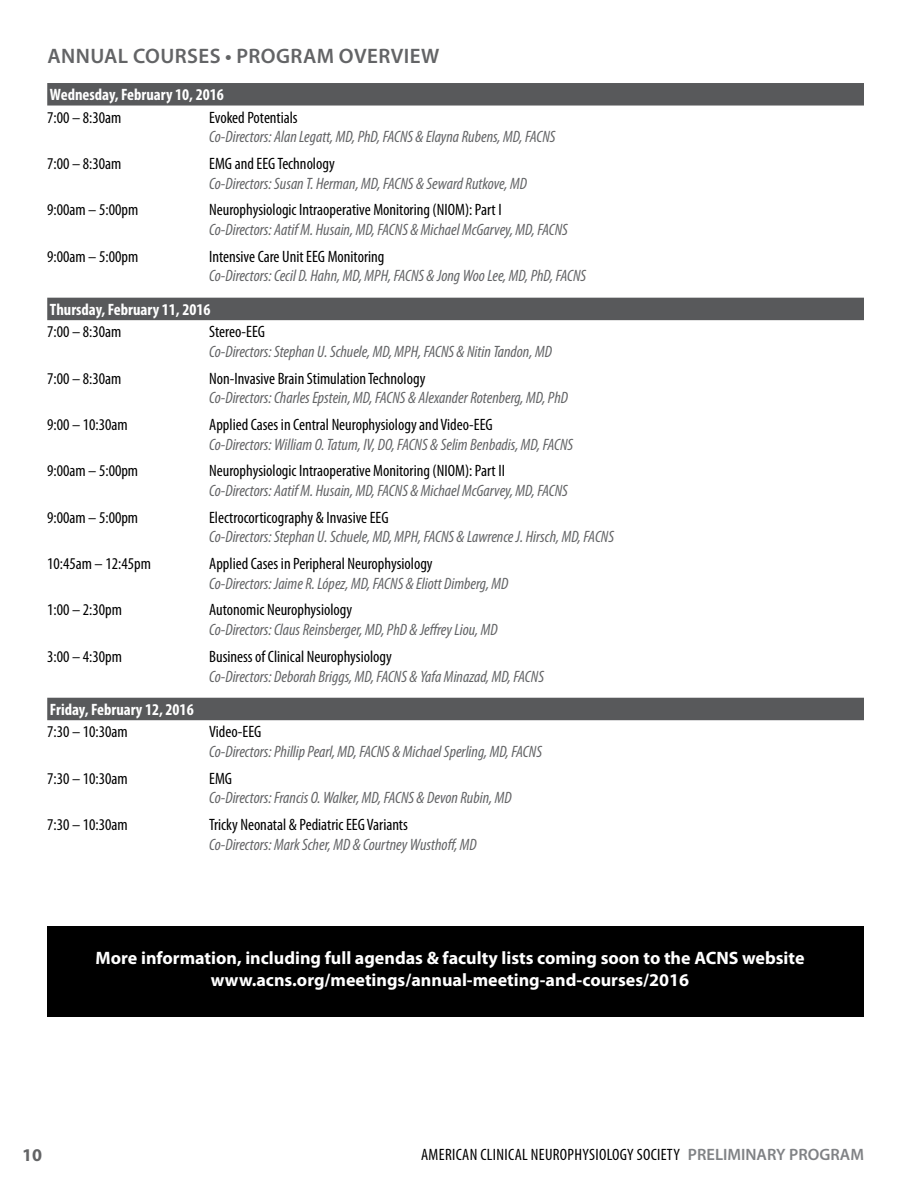
<style>
.page{position:relative;width:918px;height:1188px;background:#fff}
.page>*{position:absolute;margin:0;border:0;box-sizing:border-box;transform-origin:0 0}
.t1{font:600 21px "Myriad Pro";letter-spacing:.02em;color:#636466}
.t2{font:700 18px/21.6px "Myriad Pro";color:#fff;text-align:center}
.t3{font:700 18px "Myriad Pro";color:#636466}
.t4{font:italic condensed 16.5px "Myriad Pro";color:#636466}
.t5{font:condensed 16.5px "Myriad Pro";color:#000}
.t6{font:700 condensed 16.5px "Myriad Pro";color:#fff}
.t7{font:condensed 16.5px "Myriad Pro";letter-spacing:.02em;color:#000}
.s1{font-weight:600;font-stretch:normal;color:#808285}
</style>
<div class="page">
<div style="left:47px;top:83px;width:817px;height:23px;background:#58595b"></div>
<div style="left:47px;top:298px;width:817px;height:22px;background:#58595b"></div>
<div style="left:47px;top:698px;width:817px;height:22px;background:#58595b"></div>
<div style="left:47px;top:927px;width:817px;height:90px;background:#000"></div>
<p class="t1" style="left:47px;top:43px;width:394px">ANNUAL COURSES • PROGRAM OVERVIEW</p>
<p class="t6" style="left:50px;top:84px;width:175px">Wednesday, February 10, 2016</p>
<p class="t5" style="left:47px;top:107px;width:76px">7:00 – 8:30am</p>
<p class="t5" style="left:209px;top:107px;width:90px">Evoked Potentials</p>
<p class="t4" style="left:209px;top:127px;width:348px">Co-Directors: Alan Legatt, MD, PhD, FACNS &amp; Elayna Rubens, MD, FACNS</p>
<p class="t5" style="left:47px;top:154px;width:76px">7:00 – 8:30am</p>
<p class="t5" style="left:209px;top:154px;width:127px">EMG and EEG Technology</p>
<p class="t4" style="left:209px;top:173px;width:319px">Co-Directors: Susan T. Herman, MD, FACNS &amp; Seward Rutkove, MD</p>
<p class="t5" style="left:47px;top:200px;width:92px">9:00am – 5:00pm</p>
<p class="t5" style="left:209px;top:200px;width:294px">Neurophysiologic Intraoperative Monitoring (NIOM): Part I</p>
<p class="t4" style="left:209px;top:220px;width:360px">Co-Directors: Aatif M. Husain, MD, FACNS &amp; Michael McGarvey, MD, FACNS</p>
<p class="t5" style="left:47px;top:246px;width:92px">9:00am – 5:00pm</p>
<p class="t5" style="left:209px;top:246px;width:177px">Intensive Care Unit EEG Monitoring</p>
<p class="t4" style="left:209px;top:266px;width:378px">Co-Directors: Cecil D. Hahn, MD, MPH, FACNS &amp; Jong Woo Lee, MD, PhD, FACNS</p>
<p class="t6" style="left:50px;top:299px;width:162px">Thursday, February 11, 2016</p>
<p class="t5" style="left:47px;top:322px;width:76px">7:00 – 8:30am</p>
<p class="t5" style="left:209px;top:322px;width:57px">Stereo-EEG</p>
<p class="t4" style="left:209px;top:342px;width:344px">Co-Directors: Stephan U. Schuele, MD, MPH, FACNS &amp; Nitin Tandon, MD</p>
<p class="t5" style="left:47px;top:368px;width:76px">7:00 – 8:30am</p>
<p class="t5" style="left:209px;top:368px;width:218px">Non-Invasive Brain Stimulation Technology</p>
<p class="t4" style="left:209px;top:388px;width:360px">Co-Directors: Charles Epstein, MD, FACNS &amp; Alexander Rotenberg, MD, PhD</p>
<p class="t5" style="left:47px;top:415px;width:82px">9:00 – 10:30am</p>
<p class="t5" style="left:209px;top:415px;width:285px">Applied Cases in Central Neurophysiology and Video-EEG</p>
<p class="t4" style="left:209px;top:434px;width:366px">Co-Directors: William O. Tatum, IV, DO, FACNS &amp; Selim Benbadis, MD, FACNS</p>
<p class="t5" style="left:47px;top:461px;width:92px">9:00am – 5:00pm</p>
<p class="t5" style="left:209px;top:461px;width:297px">Neurophysiologic Intraoperative Monitoring (NIOM): Part II</p>
<p class="t4" style="left:209px;top:481px;width:360px">Co-Directors: Aatif M. Husain, MD, FACNS &amp; Michael McGarvey, MD, FACNS</p>
<p class="t5" style="left:47px;top:507px;width:92px">9:00am – 5:00pm</p>
<p class="t5" style="left:209px;top:507px;width:181px">Electrocorticography &amp; Invasive EEG</p>
<p class="t4" style="left:209px;top:527px;width:406px">Co-Directors: Stephan U. Schuele, MD, MPH, FACNS &amp; Lawrence J. Hirsch, MD, FACNS</p>
<p class="t5" style="left:47px;top:554px;width:105px">10:45am – 12:45pm</p>
<p class="t5" style="left:209px;top:554px;width:225px">Applied Cases in Peripheral Neurophysiology</p>
<p class="t4" style="left:209px;top:573px;width:301px">Co-Directors: Jaime R. López, MD, FACNS &amp; Eliott Dimberg, MD</p>
<p class="t5" style="left:47px;top:600px;width:76px">1:00 – 2:30pm</p>
<p class="t5" style="left:209px;top:600px;width:144px">Autonomic Neurophysiology</p>
<p class="t4" style="left:209px;top:620px;width:290px">Co-Directors: Claus Reinsberger, MD, PhD &amp; Jeffrey Liou, MD</p>
<p class="t5" style="left:47px;top:646px;width:76px">3:00 – 4:30pm</p>
<p class="t5" style="left:209px;top:646px;width:184px">Business of Clinical Neurophysiology</p>
<p class="t4" style="left:209px;top:666px;width:336px">Co-Directors: Deborah Briggs, MD, FACNS &amp; Yafa Minazad, MD, FACNS</p>
<p class="t6" style="left:50px;top:699px;width:145px">Friday, February 12, 2016</p>
<p class="t5" style="left:47px;top:722px;width:82px">7:30 – 10:30am</p>
<p class="t5" style="left:209px;top:722px;width:54px">Video-EEG</p>
<p class="t4" style="left:209px;top:742px;width:334px">Co-Directors: Phillip Pearl, MD, FACNS &amp; Michael Sperling, MD, FACNS</p>
<p class="t5" style="left:47px;top:768px;width:82px">7:30 – 10:30am</p>
<p class="t5" style="left:209px;top:768px;width:24px">EMG</p>
<p class="t4" style="left:209px;top:788px;width:304px">Co-Directors: Francis O. Walker, MD, FACNS &amp; Devon Rubin, MD</p>
<p class="t5" style="left:47px;top:815px;width:82px">7:30 – 10:30am</p>
<p class="t5" style="left:209px;top:815px;width:200px">Tricky Neonatal &amp; Pediatric EEG Variants</p>
<p class="t4" style="left:209px;top:834px;width:269px">Co-Directors: Mark Scher, MD &amp; Courtney Wusthoff, MD</p>
<p class="t2" style="left:96px;top:946px;width:711px">More information, including full agendas &amp; faculty lists coming soon to the ACNS website www.acns.org/meetings/annual-meeting-and-courses/2016</p>
<p class="t3" style="left:22px;top:1143px;width:21px">10</p>
<p class="t7" style="left:421px;top:1144px;width:444px">AMERICAN CLINICAL NEUROPHYSIOLOGY SOCIETY <span class="s1">PRELIMINARY PROGRAM</span></p>
</div>
